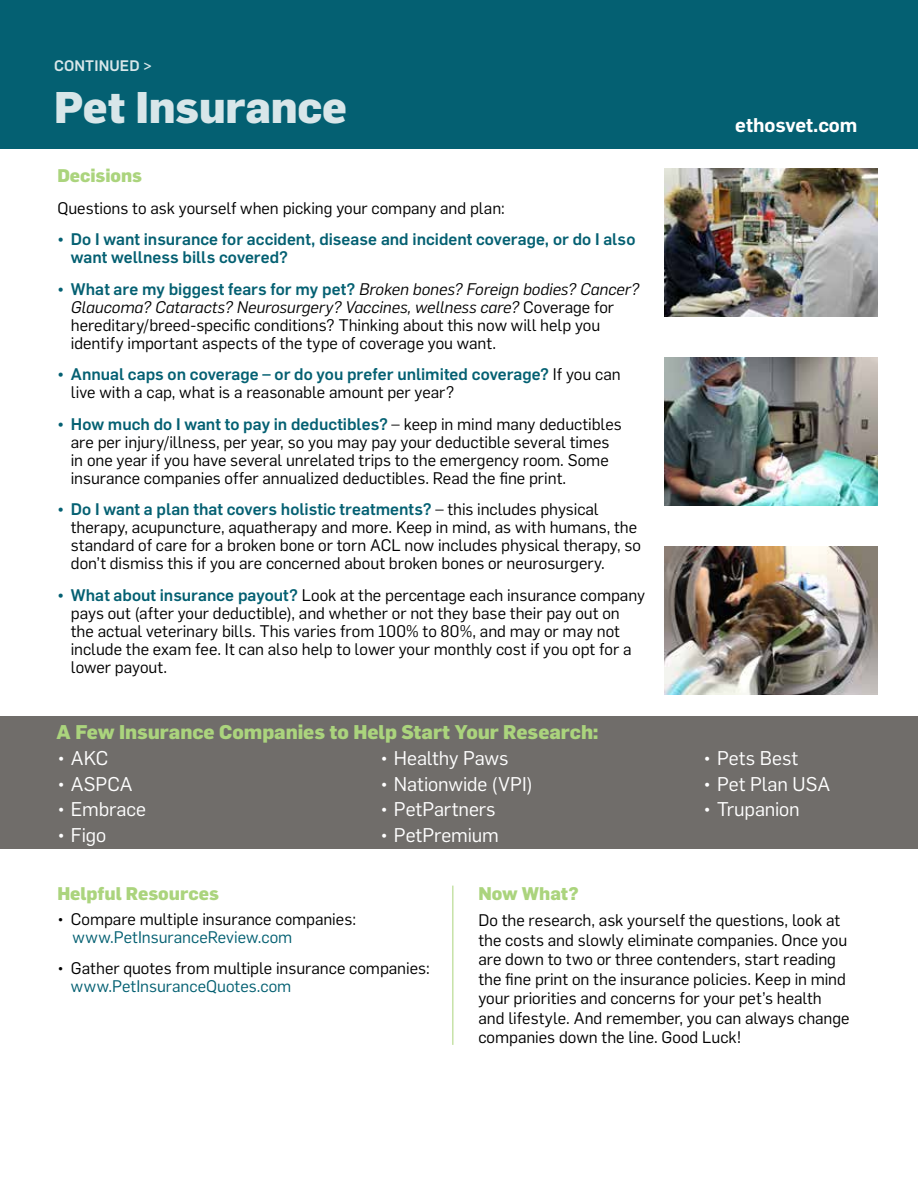
<style>
.page{position:relative;width:918px;height:1188px;background:#fff}
.page>*{position:absolute;margin:0;border:0;box-sizing:border-box;transform-origin:0 0}
.t1{font:800 43.5px "Flama";letter-spacing:-.005em;color:#fff}
.t2{font:19.5px "Flama";letter-spacing:-.005em;color:#fff}
.t3{font:800 19.5px "Flama";letter-spacing:-.005em;color:#abd47d}
.t4{font:600 19.5px "Flama";color:#fff}
.t5{font:800 18px "Flama";color:#abd47d}
.t6{font:16.5px/18px "Flama";color:#000}
.t7{font:500 16.5px/18px "Flama";color:#046072}
.t8{font:16.5px "Flama";color:#046072}
.t9{font:500 15px "Flama";letter-spacing:.005em;color:#fff}
.s1{font-weight:500;color:#046072}
.s2{font-style:italic}
.s3{font-weight:400;color:#000}
</style>
<div class="page">
<div style="left:0;top:0;width:918px;height:149px;background:#046072"></div>
<hr style="left:452px;top:886px;width:1px;height:159px;background:#abd47d">
<div style="left:0;top:716px;width:918px;height:133px;background:#706d6a"></div>
<img style="left:665px;top:168px;width:212px;height:148px">
<img style="left:665px;top:357px;width:212px;height:148px">
<img style="left:665px;top:546px;width:212px;height:148px">
<p class="t9" style="left:54px;top:55px;width:99px">CONTINUED &gt;</p>
<h1 class="t1" style="left:54px;top:75px;width:294px">Pet Insurance</h1>
<p class="t5" style="left:57px;top:162px;width:86px">Decisions</p>
<p class="t6" style="left:57px;top:198px;width:449px">Questions to ask yourself when picking your company and plan:</p>
<p class="t7" style="left:71px;top:229px;width:566px;text-indent:-13px">• Do I want insurance for accident, disease and incident coverage, or do I also want wellness bills covered?</p>
<p class="t6" style="left:71px;top:279px;width:570px;text-indent:-13px"><span class="s1">• What are my biggest fears for my pet?</span> <span class="s2">Broken bones? Foreign bodies? Cancer?<br>Glaucoma? Cataracts? Neurosurgery? Vaccines, wellness care?</span> Coverage for hereditary/breed-specific conditions? Thinking about this now will help you identify important aspects of the type of coverage you want.</p>
<p class="t7" style="left:71px;top:364px;width:551px;text-indent:-13px">• Annual caps on coverage – or do you prefer unlimited coverage? <span class="s3">If you can live with a cap, what is a reasonable amount per year?</span></p>
<p class="t6" style="left:71px;top:414px;width:553px;text-indent:-13px"><span class="s1">• How much do I want to pay in deductibles?</span> – keep in mind many deductibles are per injury/illness, per year, so you may pay your deductible several times in one year if you have several unrelated trips to the emergency room. Some insurance companies offer annualized deductibles. Read the fine print.</p>
<p class="t6" style="left:71px;top:499px;width:572px;text-indent:-13px"><span class="s1">• Do I want a plan that covers holistic treatments?</span> – this includes physical therapy, acupuncture, aquatherapy and more. Keep in mind, as with humans, the standard of care for a broken bone or torn ACL now includes physical therapy, so don’t dismiss this if you are concerned about broken bones or neurosurgery.</p>
<p class="t6" style="left:71px;top:585px;width:576px;text-indent:-13px"><span class="s1">• What about insurance payout?</span> Look at the percentage each insurance company pays out (after your deductible), and whether or not they base their pay out on the actual veterinary bills. This varies from 100% to 80%, and may or may not include the exam fee. It can also help to lower your monthly cost if you opt for a lower payout.</p>
<p class="t3" style="left:57px;top:718px;width:544px">A Few Insurance Companies to Help Start Your Research:</p>
<p class="t2" style="left:57px;top:744px;width:52px">• AKC</p>
<p class="t2" style="left:57px;top:769px;width:77px">• ASPCA</p>
<p class="t2" style="left:57px;top:795px;width:90px">• Embrace</p>
<p class="t2" style="left:57px;top:820px;width:50px">• Figo</p>
<p class="t2" style="left:381px;top:744px;width:130px">• Healthy Paws</p>
<p class="t2" style="left:381px;top:769px;width:154px">• Nationwide (VPI)</p>
<p class="t2" style="left:381px;top:795px;width:117px">• PetPartners</p>
<p class="t2" style="left:381px;top:820px;width:120px">• PetPremium</p>
<p class="t4" style="left:735px;top:111px;width:124px">ethosvet.com</p>
<p class="t2" style="left:704px;top:744px;width:96px">• Pets Best</p>
<p class="t2" style="left:704px;top:769px;width:128px">• Pet Plan USA</p>
<p class="t2" style="left:704px;top:795px;width:98px">• Trupanion</p>
<p class="t5" style="left:57px;top:880px;width:163px">Helpful Resources</p>
<p class="t6" style="left:57px;top:909px;width:300px">• Compare multiple insurance companies:</p>
<p class="t8" style="left:73px;top:925px;width:221px">www.PetInsuranceReview.com</p>
<p class="t6" style="left:57px;top:959px;width:374px">• Gather quotes from multiple insurance companies:</p>
<p class="t8" style="left:71px;top:974px;width:222px">www.PetInsuranceQuotes.com</p>
<p class="t5" style="left:478px;top:880px;width:102px">Now What?</p>
<p class="t6" style="left:478px;top:910px;width:373px;line-height:19.5px">Do the research, ask yourself the questions, look at the costs and slowly eliminate companies. Once you are down to two or three contenders, start reading the fine print on the insurance policies. Keep in mind your priorities and concerns for your pet’s health and lifestyle. And remember, you can always change companies down the line. Good Luck!</p>
</div>
